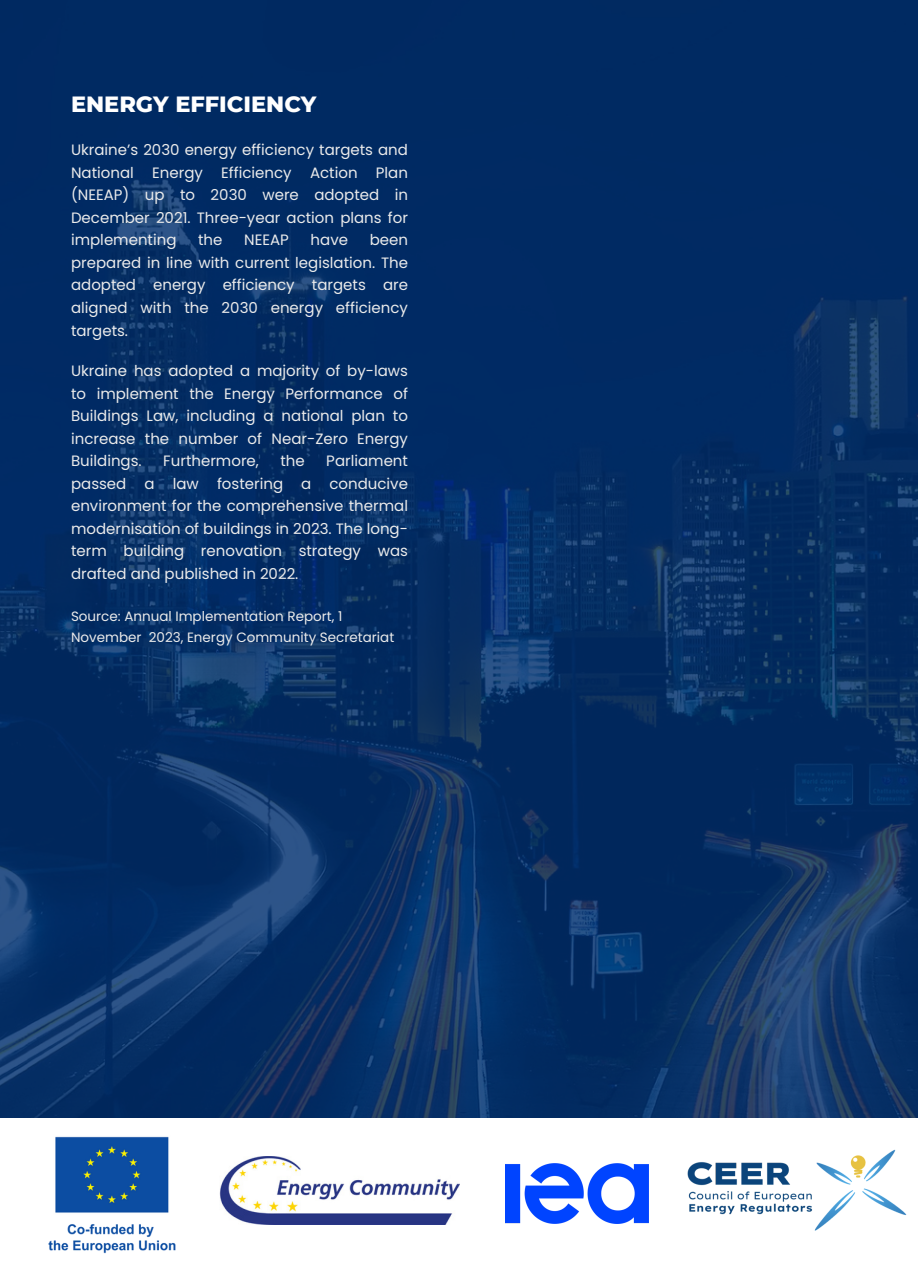
<style>
.page{position:relative;width:918px;height:1263px;background:#fff}
.page>*{position:absolute;margin:0;border:0;box-sizing:border-box;transform-origin:0 0}
.t1{font:800 22.5px "Montserrat";color:#fff}
.t2{font:15px/22.5px "Poppins";color:#ebebeb;text-align:justify}
.t3{font:13.5px/20.2px "Poppins";color:#ebebeb}
</style>
<div class="page">
<img style="left:0;top:0;width:918px;height:1118px">
<img style="left:506px;top:1163px;width:143px;height:60px">
<img style="left:219px;top:1156px;width:240px;height:68px">
<img style="left:48px;top:1136px;width:128px;height:118px">
<img style="left:687px;top:1149px;width:219px;height:81px">
<p class="t1" style="left:71px;top:90px;width:247px">ENERGY EFFICIENCY</p>
<p class="t2" style="left:71px;top:139px;width:338px">Ukraine’s 2030 energy efficiency targets and National Energy Efficiency Action Plan (NEEAP) up to 2030 were adopted in December 2021. Three-year action plans for implementing</p>
<p class="t2" style="left:71px;top:229px;width:338px;text-indent:299px">been prepared in line with current legislation. The adopted energy efficiency targets are aligned with the 2030 energy efficiency targets.</p>
<p class="t2" style="left:198px;top:229px;width:26px">the</p>
<p class="t2" style="left:244px;top:229px;width:46px">NEEAP</p>
<p class="t2" style="left:311px;top:229px;width:39px">have</p>
<h1 class="t2" style="left:71px;top:359px;width:338px">Ukraine has adopted a majority of by-laws to implement the Energy Performance of Buildings Law, including a national plan to increase the number of Near-Zero Energy Buildings.</h1>
<h1 class="t2" style="left:71px;top:449px;width:338px;text-indent:255px">Parliament passed a law fostering a conducive environment for the comprehensive thermal modernisation of buildings in 2023. The long&shy;term building renovation strategy was drafted and published in 2022.</h1>
<p class="t3" style="left:71px;top:606px;width:325px">Source: Annual Implementation Report, 1<br>November 2023, Energy Community Secretariat</p>
<h1 class="t2" style="left:163px;top:449px;width:97px">Furthermore,</h1>
<h1 class="t2" style="left:280px;top:449px;width:26px">the</h1>
</div>
